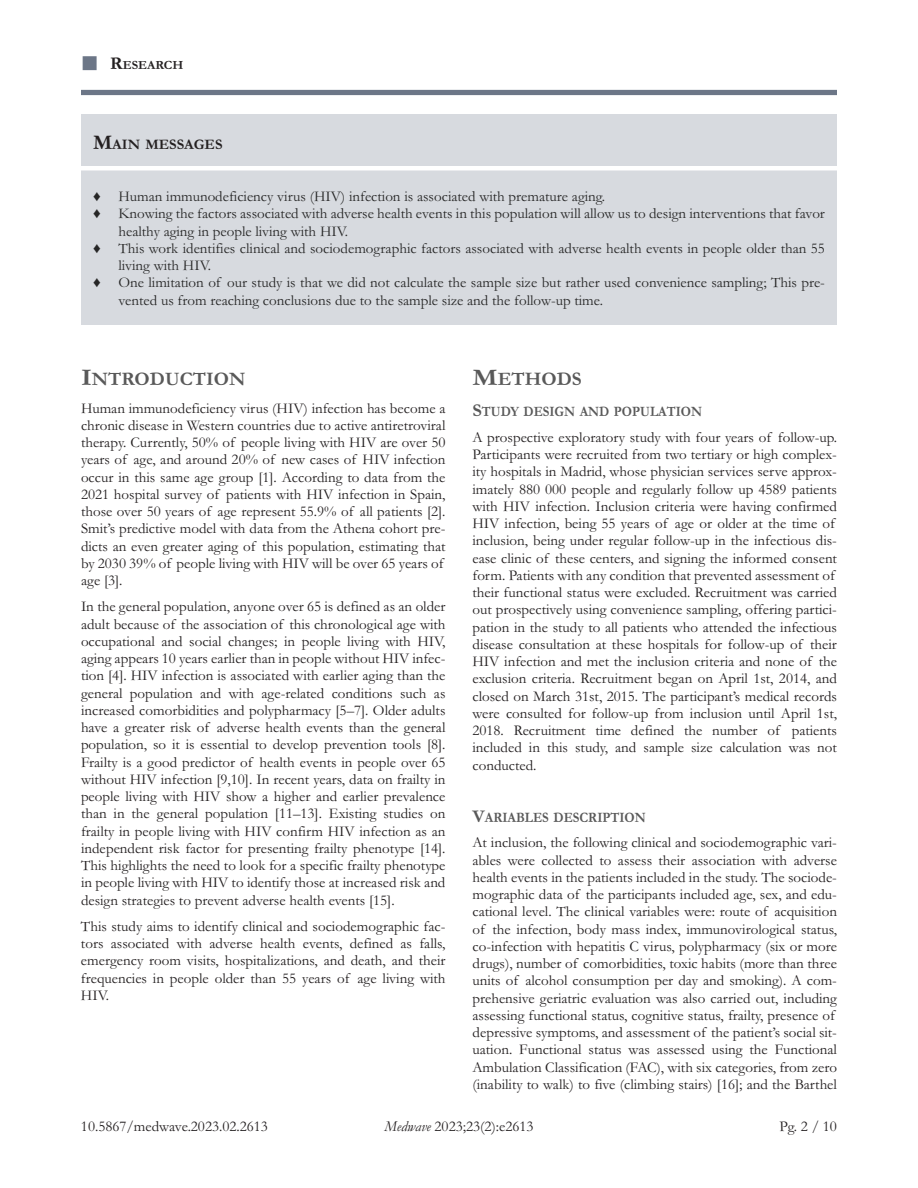
<style>
.page{position:relative;width:918px;height:1188px;background:#fff}
.page>*{position:absolute;margin:0;border:0;box-sizing:border-box;transform-origin:0 0}
.t1{font:700 19.35px "Garamond";color:#595959}
.t2{font:15px/17.2px "Garamond";color:#231f20}
.t3{font:15px "Garamond";color:#262626}
.t4{font:700 14.7px "Garamond";color:#231f20}
.t5{font:700 14.55px "Garamond";color:#595959;scale:.9 1}
.t6{font:700 12.6px "Garamond";color:#231f20}
.s1{font-size:18px}
.s2{font-size:21px}
.s3{font-family:"Times New Roman"}
.s4{font-size:24px}
.s5{font-style:italic}
</style>
<div class="page">
<div style="left:81px;top:90px;width:756px;height:5px;background:#6c7687"></div>
<div style="left:81px;top:114px;width:756px;height:210px;background:#d7dadf"></div>
<hr style="left:81px;top:166px;width:756px;height:4px;background:#fff">
<p class="t6" style="left:110px;top:56px;width:75px"><span class="s1">R</span>ESEARCH</p>
<p class="t4" style="left:93px;top:134px;width:131px"><span class="s2">M</span>AIN MESSAGES</p>
<p class="t3" style="left:93px;top:186px;width:514px"><span class="s3">♦</span> Human immunodeficiency virus (HIV) infection is associated with premature aging.</p>
<p class="t3" style="left:93px;top:204px;width:733px"><span class="s3">♦</span> Knowing the factors associated with adverse health events in this population will allow us to design interventions that favor</p>
<p class="t3" style="left:119px;top:221px;width:231px">healthy aging in people living with HIV.</p>
<p class="t3" style="left:93px;top:238px;width:733px"><span class="s3">♦</span> This work identifies clinical and sociodemographic factors associated with adverse health events in people older than 55</p>
<p class="t3" style="left:119px;top:255px;width:94px">living with HIV.</p>
<p class="t3" style="left:93px;top:273px;width:733px"><span class="s3">♦</span> One limitation of our study is that we did not calculate the sample size but rather used convenience sampling; This pre-</p>
<p class="t3" style="left:119px;top:290px;width:486px">vented us from reaching conclusions due to the sample size and the follow-up time.</p>
<p class="t1" style="left:81px;top:366px;width:166px"><span class="s4">I</span>NTRODUCTION</p>
<p class="t2" style="left:81px;top:399px;width:366px">Human immunodeficiency virus (HIV) infection has become a chronic disease in Western countries due to active antiretroviral therapy. Currently, 50% of people living with HIV are over 50 years of age, and around 20% of new cases of HIV infection occur in this same age group [1]. According to data from the 2021 hospital survey of patients with HIV infection in Spain, those over 50 years of age represent 55.9% of all patients [2].<br>Smit’s predictive model with data from the Athena cohort pre&shy;dicts an even greater aging of this population, estimating that by 2030 39% of people living with HIV will be over 65 years of age [3].</p>
<p class="t2" style="left:81px;top:598px;width:366px;text-align:justify">In the general population, anyone over 65 is defined as an older adult because of the association of this chronological age with occupational and social changes; in people living with HIV, aging appears 10 years earlier than in people without HIV infec&shy;tion [4]. HIV infection is associated with earlier aging than the general population and with age-related conditions such as increased comorbidities and polypharmacy [5–7]. Older adults have a greater risk of adverse health events than the general population, so it is essential to develop prevention tools [8].<br>Frailty is a good predictor of health events in people over 65 without HIV infection [9,10]. In recent years, data on frailty in people living with HIV show a higher and earlier prevalence than in the general population [11–13]. Existing studies on frailty in people living with HIV confirm HIV infection as an independent risk factor for presenting frailty phenotype [14].<br>This highlights the need to look for a specific frailty phenotype in people living with HIV to identify those at increased risk and design strategies to prevent adverse health events [15].</p>
<p class="t2" style="left:81px;top:917px;width:366px;text-align:justify">This study aims to identify clinical and sociodemographic fac&shy;tors associated with adverse health events, defined as falls, emergency room visits, hospitalizations, and death, and their frequencies in people older than 55 years of age living with HIV.</p>
<p class="t1" style="left:472px;top:366px;width:111px"><span class="s4">M</span>ETHODS</p>
<p class="t5" style="left:472px;top:402px;width:257px"><span class="s1">S</span>TUDY DESIGN AND POPULATION</p>
<p class="t2" style="left:472px;top:428px;width:366px">A prospective exploratory study with four years of follow-up.<br>Participants were recruited from two tertiary or high complex&shy;ity hospitals in Madrid, whose physician services serve approx&shy;imately 880 000 people and regularly follow up 4589 patients with HIV infection. Inclusion criteria were having confirmed HIV infection, being 55 years of age or older at the time of inclusion, being under regular follow-up in the infectious dis&shy;ease clinic of these centers, and signing the informed consent form. Patients with any condition that prevented assessment of their functional status were excluded. Recruitment was carried out prospectively using convenience sampling, offering partici&shy;pation in the study to all patients who attended the infectious disease consultation at these hospitals for follow-up of their HIV infection and met the inclusion criteria and none of the exclusion criteria. Recruitment began on April 1st, 2014, and closed on March 31st, 2015. The participant’s medical records were consulted for follow-up from inclusion until April 1st, 2018. Recruitment time defined the number of patients included in this study, and sample size calculation was not conducted.</p>
<p class="t5" style="left:472px;top:807px;width:194px"><span class="s1">V</span>ARIABLES DESCRIPTION</p>
<p class="t2" style="left:472px;top:834px;width:366px">At inclusion, the following clinical and sociodemographic vari&shy;ables were collected to assess their association with adverse health events in the patients included in the study. The sociode&shy;mographic data of the participants included age, sex, and edu&shy;cational level. The clinical variables were: route of acquisition of the infection, body mass index, immunovirological status, co-infection with hepatitis C virus, polypharmacy (six or more drugs), number of comorbidities, toxic habits (more than three units of alcohol consumption per day and smoking). A com&shy;prehensive geriatric evaluation was also carried out, including assessing functional status, cognitive status, frailty, presence of depressive symptoms, and assessment of the patient’s social sit&shy;uation. Functional status was assessed using the Functional Ambulation Classification (FAC), with six categories, from zero (inability to walk) to five (climbing stairs) [16]; and the Barthel</p>
<p class="t2" style="left:81px;top:1117px;width:188px">10.5867/medwave.2023.02.2613</p>
<p class="t2" style="left:384px;top:1117px;width:151px"><span class="s5">Medwave</span> 2023;23(2):e2613</p>
<p class="t2" style="left:779px;top:1117px;width:59px">Pg. 2 / 10</p>
</div>
